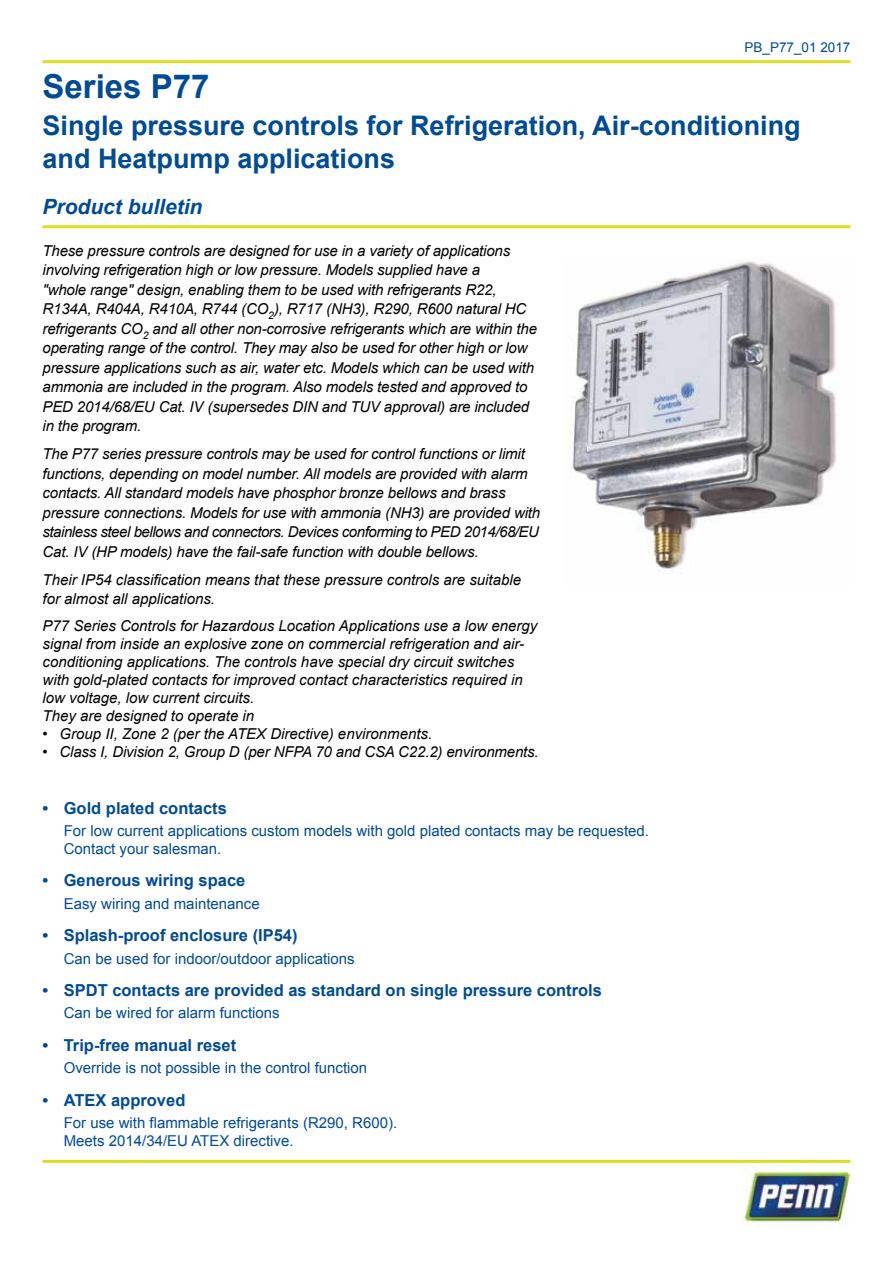
<style>
.page{position:relative;width:893px;height:1263px;background:#fff}
.page>*{position:absolute;margin:0;border:0;box-sizing:border-box;transform-origin:0 0}
.t1{font:700 33px "Arial";color:#004b96}
.t2{font:700 27px/32.4px "Arial";color:#004b96}
.t3{font:italic 700 21px "Arial";color:#004b96}
.t4{font:700 16.5px "Arial";color:#004b96}
.t5{font:italic 15px/19.5px "Arial";letter-spacing:-.01em;color:#000}
.t6{font:15px/18px "Arial";color:#004b96}
.t7{font:13.5px "Arial";color:#004b96}
.s1{font-style:normal}
</style>
<div class="page">
<img style="left:744px;top:1165px;width:106px;height:60px">
<hr style="left:43px;top:1160px;width:807px;height:3px;background:#dedd21">
<hr style="left:43px;top:60px;width:807px;height:3px;background:#dedd21">
<hr style="left:43px;top:225px;width:807px;height:3px;background:#dedd21">
<img style="left:571px;top:261px;width:266px;height:308px">
<p class="t7" style="left:745px;top:39px;width:107px">PB_P77_01 2017</p>
<h1 class="t1" style="left:43px;top:65px;width:168px">Series P77</h1>
<h2 class="t2" style="left:43px;top:110px;width:760px">Single pressure controls for Refrigeration, Air-conditioning and Heatpump applications</h2>
<h3 class="t3" style="left:43px;top:193px;width:161px">Product bulletin</h3>
<p class="t5" style="left:43px;top:241px;width:496px">These pressure controls are designed for use in a variety of applications involving refrigeration high or low pressure. Models supplied have a<br>"whole range" design, enabling them to be used with refrigerants R22, R134A, R404A, R410A, R744 (CO<sub>2</sub>), R717 (NH3), R290, R600 natural HC refrigerants CO<sub>2</sub> and all other non-corrosive refrigerants which are within the operating range of the control. They may also be used for other high or low pressure applications such as air, water etc. Models which can be used with ammonia are included in the program. Also models tested and approved to PED 2014/68/EU Cat. IV (supersedes DIN and TUV approval) are included in the program.</p>
<p class="t5" style="left:43px;top:444px;width:499px">The P77 series pressure controls may be used for control functions or limit functions, depending on model number. All models are provided with alarm contacts. All standard models have phosphor bronze bellows and brass pressure connections. Models for use with ammonia (NH3) are provided with stainless steel bellows and connectors. Devices conforming to PED 2014/68/EU Cat. IV (HP models) have the fail-safe function with double bellows.</p>
<p class="t5" style="left:43px;top:570px;width:480px">Their IP54 classification means that these pressure controls are suitable for almost all applications.</p>
<p class="t5" style="left:43px;top:617px;width:496px;line-height:18px">P77 Series Controls for Hazardous Location Applications use a low energy signal from inside an explosive zone on commercial refrigeration and air&shy;conditioning applications. The controls have special dry circuit switches with gold-plated contacts for improved contact characteristics required in low voltage, low current circuits.<br>They are designed to operate in</p>
<p class="t5" style="left:43px;top:724px;width:391px"><span class="s1">•</span> Group II, Zone 2 (per the ATEX Directive) environments.</p>
<p class="t5" style="left:43px;top:742px;width:498px"><span class="s1">•</span> Class I, Division 2, Group D (per NFPA 70 and CSA C22.2) environments.</p>
<p class="t4" style="left:43px;top:797px;width:186px">• Gold plated contacts</p>
<p class="t6" style="left:64px;top:822px;width:587px">For low current applications custom models with gold plated contacts may be requested.<br>Contact your salesman.</p>
<p class="t4" style="left:43px;top:870px;width:204px">• Generous wiring space</p>
<p class="t6" style="left:64px;top:894px;width:197px">Easy wiring and maintenance</p>
<p class="t4" style="left:43px;top:924px;width:257px">• Splash-proof enclosure (IP54)</p>
<p class="t6" style="left:64px;top:949px;width:292px">Can be used for indoor/outdoor applications</p>
<p class="t4" style="left:43px;top:979px;width:561px">• SPDT contacts are provided as standard on single pressure controls</p>
<p class="t6" style="left:64px;top:1004px;width:217px">Can be wired for alarm functions</p>
<p class="t4" style="left:43px;top:1034px;width:195px">• Trip-free manual reset</p>
<p class="t6" style="left:64px;top:1059px;width:305px">Override is not possible in the control function</p>
<p class="t4" style="left:43px;top:1089px;width:144px">• ATEX approved</p>
<p class="t6" style="left:64px;top:1114px;width:335px">For use with flammable refrigerants (R290, R600).<br>Meets 2014/34/EU ATEX directive.</p>
</div>
